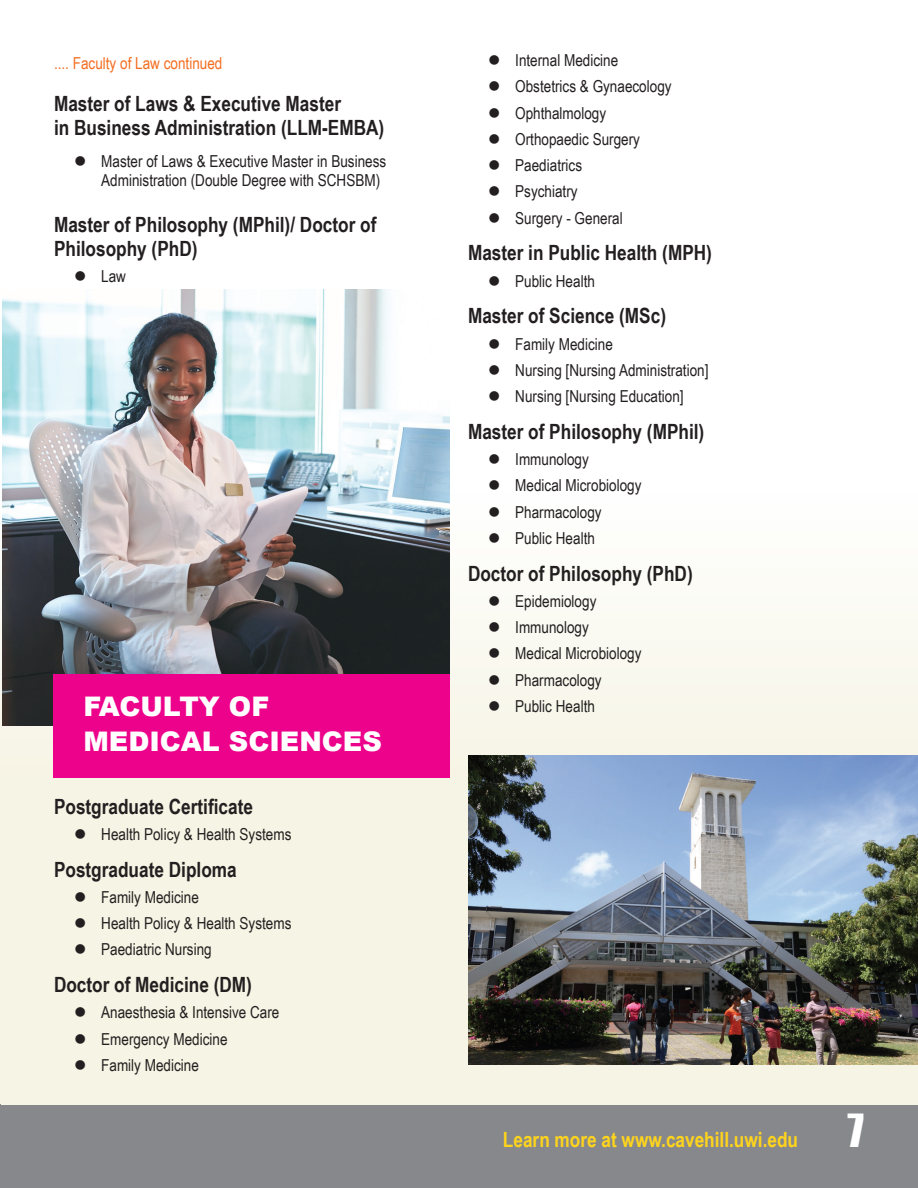
<style>
.page{position:relative;width:918px;height:1188px;background:#fff}
.page>*{position:absolute;margin:0;border:0;box-sizing:border-box;transform-origin:0 0}
.t1{font:900 27px "Arial";color:#fff}
.t2{font:700 21px/24px "Arial Narrow";color:#231f20}
.t3{font:700 21px "Arial Narrow";color:#fed41d}
.t4{font:16.5px/19.5px "Arial Narrow";color:#231f20}
.t5{font:16.5px "Arial Narrow";color:#f36e21}
.s1{font-family:"Impact";font-weight:400;font-size:42px;color:#fff}
</style>
<div class="page">
<div style="left:1px;top:60px;width:917px;height:1054px;background:linear-gradient(to bottom,#fff,#f4f2df)"></div>
<hr style="left:0;top:1104px;width:1px;height:84px;background:#86888b">
<div style="left:0;top:1105px;width:918px;height:83px;background:#86888b"></div>
<img style="left:2px;top:290px;width:448px;height:436px">
<div style="left:53px;top:674px;width:397px;height:103px;background:#ed028c"></div>
<img style="left:468px;top:756px;width:450px;height:309px">
<svg style="left:76px;top:829px;width:9px;height:10px"></svg>
<svg style="left:76px;top:892px;width:9px;height:10px"></svg>
<svg style="left:76px;top:918px;width:9px;height:10px"></svg>
<svg style="left:76px;top:945px;width:9px;height:9px"></svg>
<svg style="left:76px;top:1008px;width:9px;height:9px"></svg>
<svg style="left:76px;top:1034px;width:9px;height:9px"></svg>
<svg style="left:76px;top:1060px;width:9px;height:10px"></svg>
<svg style="left:76px;top:156px;width:9px;height:10px"></svg>
<svg style="left:76px;top:271px;width:9px;height:10px"></svg>
<svg style="left:490px;top:60px;width:9px;height:5px"></svg>
<svg style="left:490px;top:81px;width:9px;height:10px"></svg>
<svg style="left:490px;top:108px;width:9px;height:9px"></svg>
<svg style="left:490px;top:134px;width:9px;height:10px"></svg>
<svg style="left:490px;top:160px;width:9px;height:10px"></svg>
<svg style="left:490px;top:186px;width:9px;height:10px"></svg>
<svg style="left:490px;top:213px;width:9px;height:9px"></svg>
<svg style="left:490px;top:276px;width:9px;height:9px"></svg>
<svg style="left:490px;top:339px;width:9px;height:9px"></svg>
<svg style="left:490px;top:365px;width:9px;height:10px"></svg>
<svg style="left:490px;top:391px;width:9px;height:10px"></svg>
<svg style="left:490px;top:454px;width:9px;height:10px"></svg>
<svg style="left:490px;top:480px;width:9px;height:10px"></svg>
<svg style="left:490px;top:507px;width:9px;height:9px"></svg>
<svg style="left:490px;top:533px;width:9px;height:10px"></svg>
<svg style="left:490px;top:596px;width:9px;height:10px"></svg>
<svg style="left:490px;top:622px;width:9px;height:10px"></svg>
<svg style="left:490px;top:648px;width:9px;height:10px"></svg>
<svg style="left:490px;top:675px;width:9px;height:9px"></svg>
<svg style="left:490px;top:701px;width:9px;height:10px"></svg>
<p class="t5" style="left:54px;top:51px;width:170px">.... Faculty of Law continued</p>
<p class="t2" style="left:54px;top:91px;width:332px">Master of Laws &amp; Executive Master<br>in Business Administration (LLM-EMBA)</p>
<p class="t4" style="left:101px;top:151px;width:287px">Master of Laws &amp; Executive Master in Business<br>Administration (Double Degree with SCHSBM)</p>
<p class="t2" style="left:54px;top:212px;width:324px">Master of Philosophy (MPhil)/ Doctor of<br>Philosophy (PhD)</p>
<p class="t4" style="left:101px;top:266px;width:26px">Law</p>
<p class="t1" style="left:83px;top:687px;width:188px">FACULTY OF</p>
<p class="t1" style="left:83px;top:722px;width:300px">MEDICAL SCIENCES</p>
<p class="t2" style="left:54px;top:793px;width:201px">Postgraduate Certificate</p>
<p class="t4" style="left:101px;top:824px;width:192px">Health Policy &amp; Health Systems</p>
<p class="t2" style="left:54px;top:856px;width:184px">Postgraduate Diploma</p>
<p class="t4" style="left:101px;top:887px;width:99px">Family Medicine</p>
<p class="t4" style="left:101px;top:913px;width:192px">Health Policy &amp; Health Systems</p>
<p class="t4" style="left:101px;top:939px;width:112px">Paediatric Nursing</p>
<p class="t2" style="left:54px;top:972px;width:200px">Doctor of Medicine (DM)</p>
<p class="t4" style="left:101px;top:1002px;width:180px">Anaesthesia &amp; Intensive Care</p>
<p class="t4" style="left:101px;top:1028px;width:128px">Emergency Medicine</p>
<p class="t4" style="left:101px;top:1055px;width:99px">Family Medicine</p>
<p class="t4" style="left:515px;top:50px;width:105px">Internal Medicine</p>
<p class="t4" style="left:515px;top:76px;width:158px">Obstetrics &amp; Gynaecology</p>
<p class="t4" style="left:515px;top:102px;width:92px">Ophthalmology</p>
<p class="t4" style="left:515px;top:129px;width:126px">Orthopaedic Surgery</p>
<p class="t4" style="left:515px;top:155px;width:68px">Paediatrics</p>
<p class="t4" style="left:515px;top:181px;width:64px">Psychiatry</p>
<p class="t4" style="left:515px;top:207px;width:109px">Surgery - General</p>
<p class="t2" style="left:468px;top:240px;width:245px">Master in Public Health (MPH)</p>
<p class="t4" style="left:515px;top:270px;width:81px">Public Health</p>
<p class="t2" style="left:468px;top:303px;width:200px">Master of Science (MSc)</p>
<p class="t4" style="left:515px;top:333px;width:99px">Family Medicine</p>
<p class="t4" style="left:515px;top:360px;width:195px">Nursing [Nursing Administration]</p>
<p class="t4" style="left:515px;top:386px;width:170px">Nursing [Nursing Education]</p>
<p class="t2" style="left:468px;top:418px;width:238px">Master of Philosophy (MPhil)</p>
<p class="t4" style="left:515px;top:449px;width:75px">Immunology</p>
<p class="t4" style="left:515px;top:475px;width:128px">Medical Microbiology</p>
<p class="t4" style="left:515px;top:501px;width:88px">Pharmacology</p>
<p class="t4" style="left:515px;top:528px;width:81px">Public Health</p>
<p class="t2" style="left:468px;top:560px;width:226px">Doctor of Philosophy (PhD)</p>
<p class="t4" style="left:515px;top:591px;width:83px">Epidemiology</p>
<p class="t4" style="left:515px;top:617px;width:75px">Immunology</p>
<p class="t4" style="left:515px;top:643px;width:128px">Medical Microbiology</p>
<p class="t4" style="left:515px;top:669px;width:88px">Pharmacology</p>
<p class="t4" style="left:515px;top:696px;width:81px">Public Health</p>
<p class="t3" style="left:503px;top:1124px;width:363px">Learn more at www.cavehill.uwi.edu <span class="s1">7</span></p>
</div>
